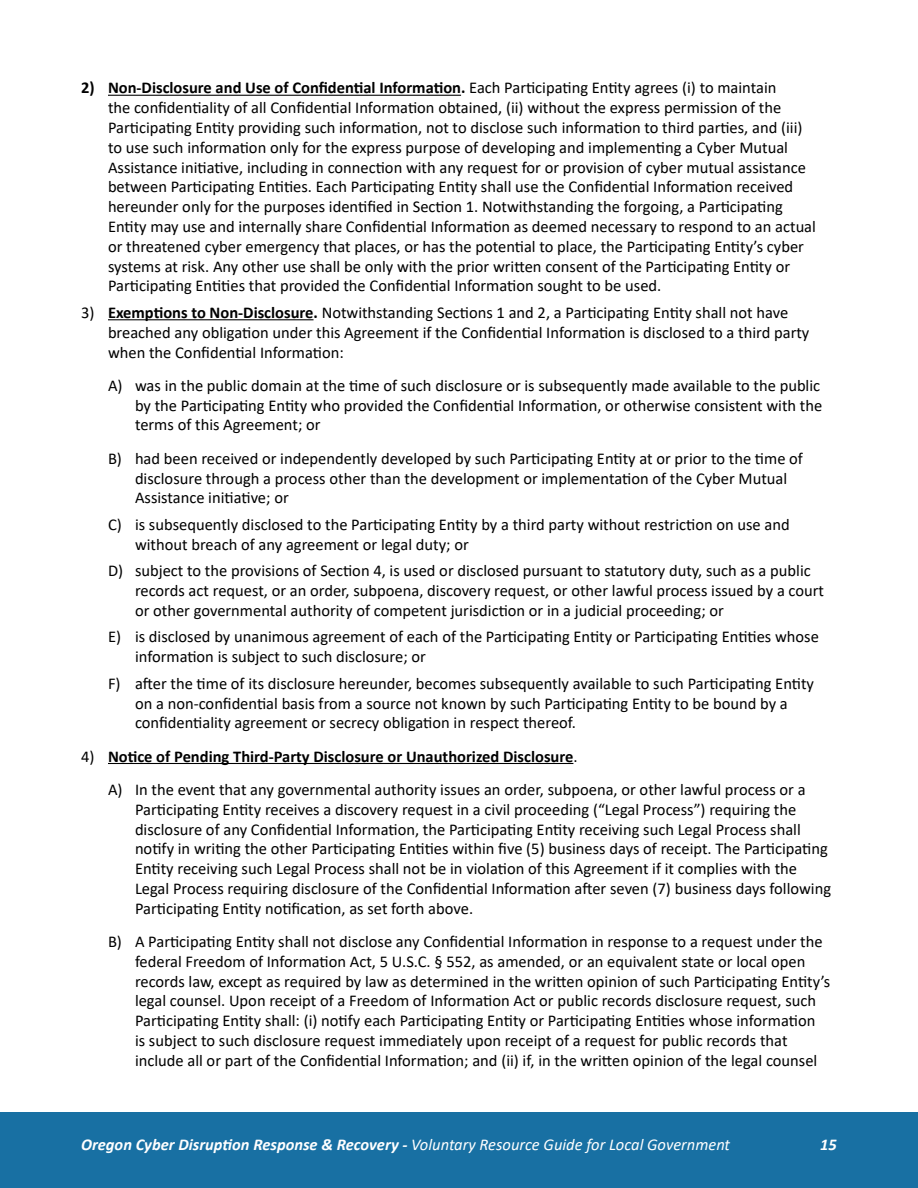
<style>
.page{position:relative;width:918px;height:1188px;background:#fff}
.page>*{position:absolute;margin:0;border:0;box-sizing:border-box;transform-origin:0 0}
.t1{font:16.5px/19.8px "Calibri";color:#000}
.t2{font:italic 16.5px "Calibri";color:#fff}
.t3{font:700 16.5px "Calibri";color:#000}
.t4{font:italic 700 16.5px "Calibri";color:#fff}
.s1{font-weight:700}
.s2{font-weight:400}
</style>
<div class="page">
<div style="left:0;top:1112px;width:918px;height:76px;background:#1870a3"></div>
<hr style="left:108px;top:95px;width:353px;height:1px;background:#000">
<hr style="left:108px;top:319px;width:206px;height:1px;background:#000">
<hr style="left:108px;top:763px;width:465px;height:1px;background:#000">
<p class="t1" style="left:108px;top:78px;width:710px;text-indent:-27px"><span class="s1">2) Non-Disclosure and Use of Confidential Information.</span> Each Participating Entity agrees (i) to maintain<br>the confidentiality of all Confidential Information obtained, (ii) without the express permission of the Participating Entity providing such information, not to disclose such information to third parties, and (iii) to use such information only for the express purpose of developing and implementing a Cyber Mutual Assistance initiative, including in connection with any request for or provision of cyber mutual assistance between Participating Entities. Each Participating Entity shall use the Confidential Information received hereunder only for the purposes identified in Section 1. Notwithstanding the forgoing, a Participating Entity may use and internally share Confidential Information as deemed necessary to respond to an actual or threatened cyber emergency that places, or has the potential to place, the Participating Entity’s cyber systems at risk. Any other use shall be only with the prior written consent of the Participating Entity or Participating Entities that provided the Confidential Information sought to be used.</p>
<p class="t1" style="left:108px;top:302px;width:703px;text-indent:-27px">3) <span class="s1">Exemptions to Non-Disclosure.</span> Notwithstanding Sections 1 and 2, a Participating Entity shall not have breached any obligation under this Agreement if the Confidential Information is disclosed to a third party when the Confidential Information:</p>
<p class="t1" style="left:135px;top:375px;width:689px;text-indent:-27px">A) was in the public domain at the time of such disclosure or is subsequently made available to the public by the Participating Entity who provided the Confidential Information, or otherwise consistent with the terms of this Agreement; or</p>
<p class="t1" style="left:135px;top:448px;width:670px;text-indent:-27px">B) had been received or independently developed by such Participating Entity at or prior to the time of disclosure through a process other than the development or implementation of the Cyber Mutual<br>Assistance initiative; or</p>
<p class="t1" style="left:135px;top:514px;width:656px;text-indent:-27px">C) is subsequently disclosed to the Participating Entity by a third party without restriction on use and without breach of any agreement or legal duty; or</p>
<p class="t1" style="left:135px;top:560px;width:691px;text-indent:-27px">D) subject to the provisions of Section 4, is used or disclosed pursuant to statutory duty, such as a public records act request, or an order, subpoena, discovery request, or other lawful process issued by a court or other governmental authority of competent jurisdiction or in a judicial proceeding; or</p>
<p class="t1" style="left:135px;top:627px;width:685px;text-indent:-27px">E) is disclosed by unanimous agreement of each of the Participating Entity or Participating Entities whose information is subject to such disclosure; or</p>
<p class="t1" style="left:135px;top:673px;width:681px;text-indent:-27px">F) after the time of its disclosure hereunder, becomes subsequently available to such Participating Entity on a non-confidential basis from a source not known by such Participating Entity to be bound by a confidentiality agreement or secrecy obligation in respect thereof.</p>
<p class="t3" style="left:81px;top:744px;width:498px"><span class="s2">4)</span> Notice of Pending Third-Party Disclosure or Unauthorized Disclosure<span class="s2">.</span></p>
<p class="t1" style="left:135px;top:779px;width:698px;text-indent:-27px">A) In the event that any governmental authority issues an order, subpoena, or other lawful process or a Participating Entity receives a discovery request in a civil proceeding (“Legal Process”) requiring the disclosure of any Confidential Information, the Participating Entity receiving such Legal Process shall notify in writing the other Participating Entities within five (5) business days of receipt. The Participating Entity receiving such Legal Process shall not be in violation of this Agreement if it complies with the Legal Process requiring disclosure of the Confidential Information after seven (7) business days following Participating Entity notification, as set forth above.</p>
<p class="t1" style="left:135px;top:931px;width:697px;text-indent:-27px">B) A Participating Entity shall not disclose any Confidential Information in response to a request under the federal Freedom of Information Act, 5 U.S.C. § 552, as amended, or an equivalent state or local open records law, except as required by law as determined in the written opinion of such Participating Entity’s legal counsel. Upon receipt of a Freedom of Information Act or public records disclosure request, such Participating Entity shall: (i) notify each Participating Entity or Participating Entities whose information<br>is subject to such disclosure request immediately upon receipt of a request for public records that include all or part of the Confidential Information; and (ii) if, in the written opinion of the legal counsel</p>
<p class="t2" style="left:81px;top:1133px;width:651px"><span class="s1">Oregon Cyber Disruption Response &amp; Recovery -</span> Voluntary Resource Guide for Local Government</p>
<p class="t4" style="left:820px;top:1133px;width:18px">15</p>
</div>
